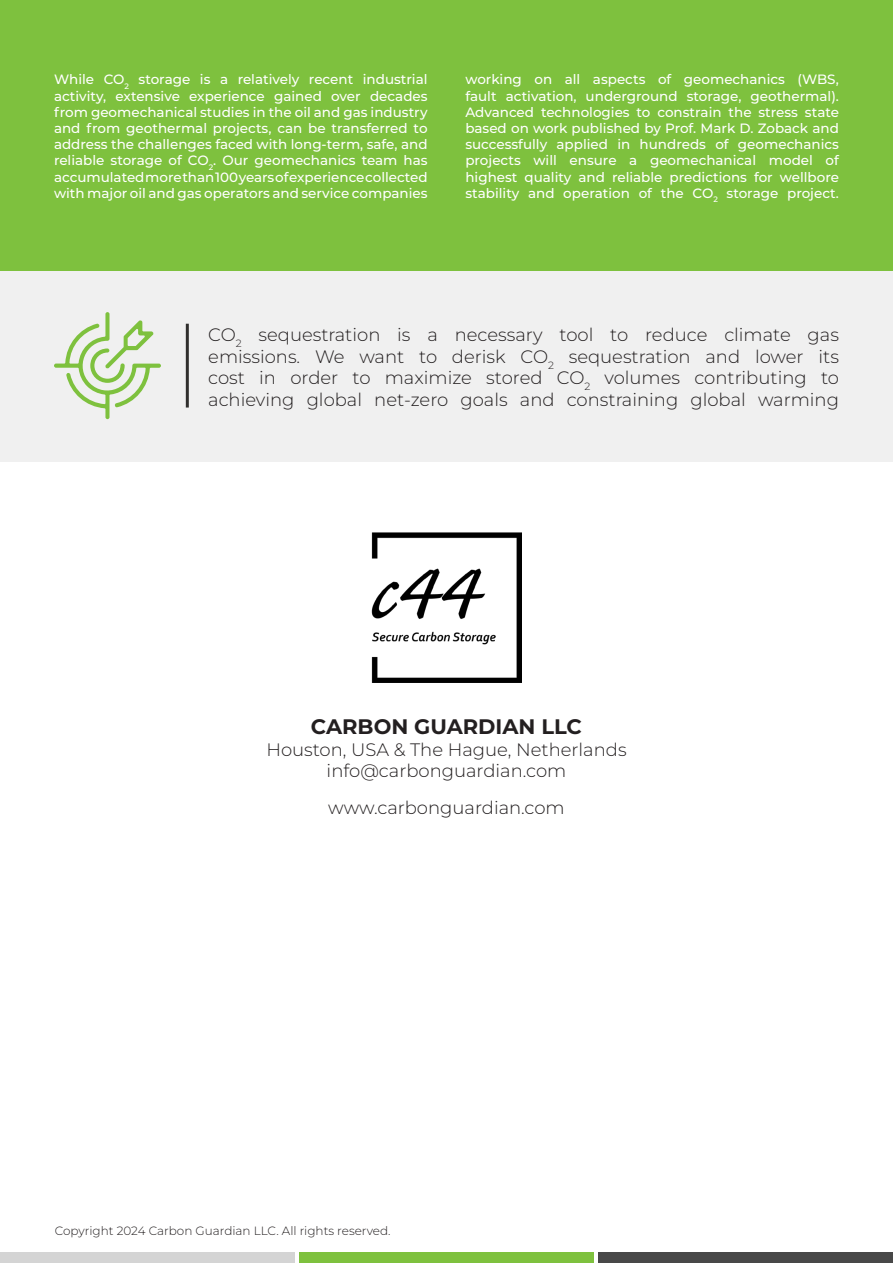
<style>
.page{position:relative;width:893px;height:1263px;background:#fff}
.page>*{position:absolute;margin:0;border:0;box-sizing:border-box;transform-origin:0 0}
.t1{font:700 21px "Montserrat";color:#231f20}
.t2{font:300 18px/21.6px "Montserrat";color:#231f20;text-align:justify}
.t3{font:500 13.5px/16.2px "Montserrat";color:#fff;text-align:justify}
.t4{font:300 12px "Montserrat";color:#231f20}
</style>
<div class="page">
<div style="left:0;top:1253px;width:295px;height:10px;background:#d4d4d4"></div>
<div style="left:299px;top:1253px;width:295px;height:10px;background:#7ec13e"></div>
<div style="left:598px;top:1253px;width:295px;height:10px;background:#484848"></div>
<div style="left:0;top:270px;width:893px;height:191px;background:#f0f0f0"></div>
<div style="left:0;top:0;width:893px;height:270px;background:#7ec13e"></div>
<img style="left:371px;top:532px;width:151px;height:151px">
<hr style="left:186px;top:324px;width:3px;height:83px;background:#302f2d">
<svg style="left:54px;top:312px;width:107px;height:107px"></svg>
<p class="t3" style="left:54px;top:71px;width:375px">While CO<sub>2</sub> storage is a relatively recent industrial activity, extensive experience gained over decades from geomechanical studies in the oil and gas industry and from geothermal projects, can be transferred to address the challenges faced with long-term, safe, and reliable storage of CO<sub>2</sub>. Our geomechanics team has accumulated more than 100 years of experience collected with major oil and gas operators and service companies</p>
<p class="t3" style="left:465px;top:71px;width:375px">working on all aspects of geomechanics (WBS, fault activation, underground storage, geothermal).<br>Advanced technologies to constrain the stress state based on work published by Prof. Mark D. Zoback and successfully applied in hundreds of geomechanics projects will ensure a geomechanical model of highest quality and reliable predictions for wellbore stability and operation of the CO<sub>2</sub> storage project.</p>
<p class="t2" style="left:208px;top:323px;width:632px">CO<sub>2</sub> sequestration is a necessary tool to reduce climate gas emissions. We want to derisk CO<sub>2</sub> sequestration and lower its cost in order to maximize stored CO<sub>2</sub> volumes contributing to achieving global net-zero goals and constraining global warming</p>
<p class="t1" style="left:311px;top:712px;width:273px">CARBON GUARDIAN LLC</p>
<p class="t2" style="left:266px;top:738px;width:362px">Houston, USA &amp; The Hague, Netherlands</p>
<p class="t2" style="left:327px;top:760px;width:241px">info@carbonguardian.com</p>
<p class="t2" style="left:328px;top:796px;width:238px">www.carbonguardian.com</p>
<p class="t4" style="left:55px;top:1223px;width:337px">Copyright 2024 Carbon Guardian LLC. All rights reserved.</p>
</div>
